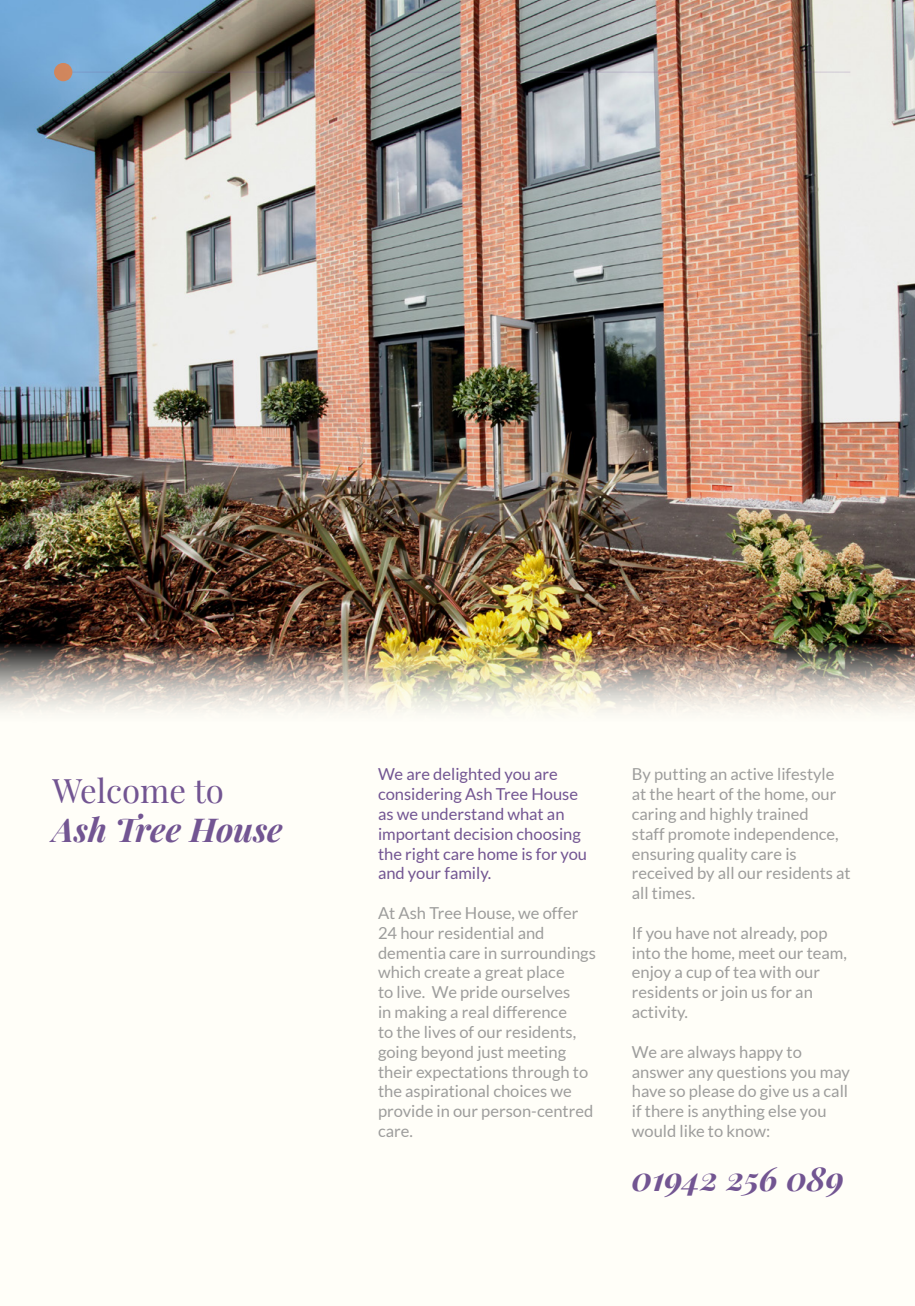
<style>
.page{position:relative;width:915px;height:1306px;background:#fff}
.page>*{position:absolute;margin:0;border:0;box-sizing:border-box;transform-origin:0 0}
.t1{font:italic 700 33px "Playfair Display";color:#725592}
.t2{font:33px "Playfair Display";color:#725592}
.t3{font:16.5px/19.8px "Lato";color:#9d9d9c}
.t4{font:16.5px/19.8px "Lato";color:#725592}
</style>
<div class="page">
<div style="left:0;top:0;width:914px;height:1305px;background:#fffef8"></div>
<img style="left:0;top:0;width:914px;height:710px">
<div style="left:54px;top:63px;width:18px;height:18px;background:#d0865d;border-radius:50%"></div>
<hr style="left:72px;top:72px;width:778px;height:1px;background:#725592">
<h1 class="t2" style="left:53px;top:769px;width:173px">Welcome to</h1>
<h1 class="t1" style="left:53px;top:807px;width:231px">Ash Tree House</h1>
<p class="t4" style="left:378px;top:764px;width:210px">We are delighted you are considering Ash Tree House as we understand what an important decision choosing the right care home is for you and your family.</p>
<p class="t3" style="left:378px;top:903px;width:219px">At Ash Tree House, we offer<br>24 hour residential and dementia care in surroundings which create a great place<br>to live. We pride ourselves<br>in making a real difference<br>to the lives of our residents, going beyond just meeting their expectations through to the aspirational choices we provide in our person-centred care.</p>
<p class="t3" style="left:631px;top:764px;width:220px">By putting an active lifestyle at the heart of the home, our caring and highly trained<br>staff promote independence, ensuring quality care is received by all our residents at all times.</p>
<p class="t3" style="left:631px;top:922px;width:216px">If you have not already, pop into the home, meet our team, enjoy a cup of tea with our residents or join us for an activity.</p>
<p class="t3" style="left:631px;top:1041px;width:219px">We are always happy to answer any questions you may have so please do give us a call if there is anything else you would like to know:</p>
<h1 class="t1" style="left:631px;top:1156px;width:214px">01942 256 089</h1>
</div>
